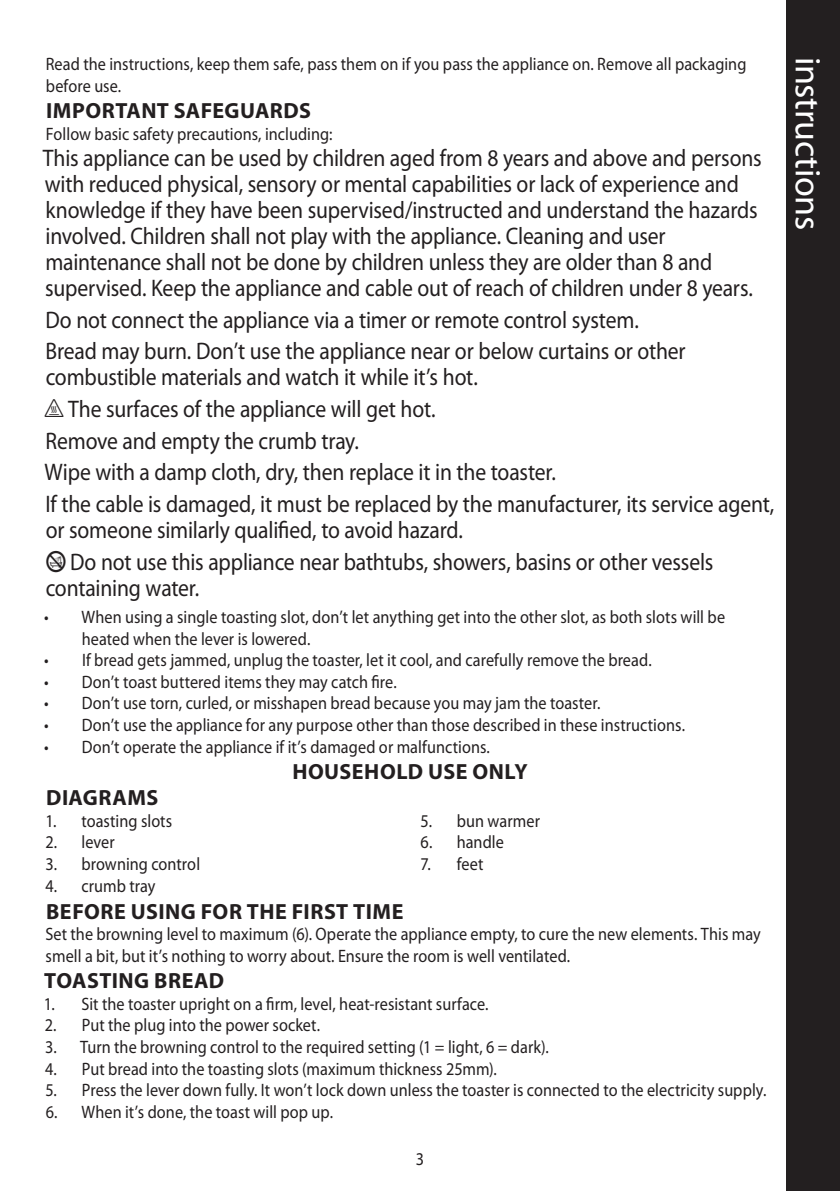
<style>
.page{position:relative;width:840px;height:1191px;background:#fff}
.page>*{position:absolute;margin:0;border:0;box-sizing:border-box;transform-origin:0 0}
.side_head{font:36px "Myriad Pro";letter-spacing:-.01em;color:#fff}
.EN60335_single{font:24px/26px "Myriad Pro";letter-spacing:-.01em;color:#231f20;scale:.9 1}
.heading{font:700 22px "Myriad Pro";letter-spacing:.02em;color:#231f20}
.sub_heading{font:700 22px "Myriad Pro";letter-spacing:.02em;color:#231f20}
.default{font:18px/21.6px "Myriad Pro";letter-spacing:.005em;color:#231f20;scale:.9 1}
.s1{font-family:"Myriad IS Otext"}
</style>
<div class="page">
<div style="left:785px;top:0;width:54px;height:1191px;background:#231f20"></div>
<p class="default" style="left:46px;top:54px;width:779px">Read the instructions, keep them safe, pass them on if you pass the appliance on. Remove all packaging before use.</p>
<p class="heading" style="left:46px;top:98px;width:266px">IMPORTANT SAFEGUARDS</p>
<p class="default" style="left:46px;top:123px;width:320px">Follow basic safety precautions, including:</p>
<p class="EN60335_single" style="left:43px;top:145px;width:799px">This appliance can be used by children aged from 8 years and above and persons with reduced physical, sensory or mental capabilities or lack of experience and knowledge if they have been supervised/instructed and understand the hazards involved. Children shall not play with the appliance. Cleaning and user maintenance shall not be done by children unless they are older than 8 and supervised. Keep the appliance and cable out of reach of children under 8 years.</p>
<p class="EN60335_single" style="left:45px;top:307px;width:660px">Do not connect the appliance via a timer or remote control system.</p>
<p class="EN60335_single" style="left:45px;top:339px;width:712px">Bread may burn. Don’t use the appliance near or below curtains or other combustible materials and watch it while it’s hot.</p>
<p class="EN60335_single" style="left:47px;top:396px;width:432px"><span class="s1">h</span> The surfaces of the appliance will get hot.</p>
<p class="EN60335_single" style="left:45px;top:428px;width:349px">Remove and empty the crumb tray.</p>
<p class="EN60335_single" style="left:45px;top:460px;width:569px">Wipe with a damp cloth, dry, then replace it in the toaster.</p>
<p class="EN60335_single" style="left:45px;top:491px;width:810px">If the cable is damaged, it must be replaced by the manufacturer, its service agent, or someone similarly qualified, to avoid hazard.</p>
<p class="EN60335_single" style="left:46px;top:549px;width:743px"><span class="s1">b</span> Do not use this appliance near bathtubs, showers, basins or other vessels containing water.</p>
<p class="default" style="left:82px;top:606px;width:715px;text-indent:-38px">• When using a single toasting slot, don’t let anything get into the other slot, as both slots will be heated when the lever is lowered.</p>
<p class="default" style="left:44px;top:649px;width:676px">• If bread gets jammed, unplug the toaster, let it cool, and carefully remove the bread.</p>
<p class="default" style="left:44px;top:671px;width:393px">• Don’t toast buttered items they may catch fire.</p>
<p class="default" style="left:44px;top:693px;width:619px">• Don’t use torn, curled, or misshapen bread because you may jam the toaster.</p>
<p class="default" style="left:44px;top:714px;width:713px">• Don’t use the appliance for any purpose other than those described in these instructions.</p>
<p class="default" style="left:44px;top:736px;width:496px">• Don’t operate the appliance if it’s damaged or malfunctions.</p>
<p class="sub_heading" style="left:292px;top:759px;width:237px">HOUSEHOLD USE ONLY</p>
<p class="heading" style="left:46px;top:785px;width:114px">DIAGRAMS</p>
<p class="default" style="left:45px;top:810px;width:142px">1. toasting slots</p>
<p class="default" style="left:45px;top:832px;width:78px">2. lever</p>
<p class="default" style="left:45px;top:853px;width:173px">3. browning control</p>
<p class="default" style="left:45px;top:875px;width:124px">4. crumb tray</p>
<p class="default" style="left:420px;top:810px;width:134px">5. bun warmer</p>
<p class="default" style="left:420px;top:832px;width:94px">6. handle</p>
<p class="default" style="left:420px;top:853px;width:71px">7. feet</p>
<p class="heading" style="left:46px;top:898px;width:358px">BEFORE USING FOR THE FIRST TIME</p>
<p class="default" style="left:45px;top:923px;width:795px">Set the browning level to maximum (6). Operate the appliance empty, to cure the new elements. This may smell a bit, but it’s nothing to worry about. Ensure the room is well ventilated.</p>
<p class="heading" style="left:44px;top:968px;width:181px">TOASTING BREAD</p>
<p class="default" style="left:44px;top:993px;width:495px">1. Sit the toaster upright on a firm, level, heat-resistant surface.</p>
<p class="default" style="left:45px;top:1015px;width:307px">2. Put the plug into the power socket.</p>
<p class="default" style="left:45px;top:1036px;width:561px">3. Turn the browning control to the required setting (1 = light, 6 = dark).</p>
<p class="default" style="left:45px;top:1058px;width:503px">4. Put bread into the toasting slots (maximum thickness 25mm).</p>
<p class="default" style="left:45px;top:1079px;width:802px">5. Press the lever down fully. It won’t lock down unless the toaster is connected to the electricity supply.</p>
<p class="default" style="left:46px;top:1101px;width:320px">6. When it’s done, the toast will pop up.</p>
<p class="default" style="left:415px;top:1148px;width:11px">3</p>
<p class="side_head" style="left:827px;top:57px;width:175px;rotate:90deg">instructions</p>
</div>
